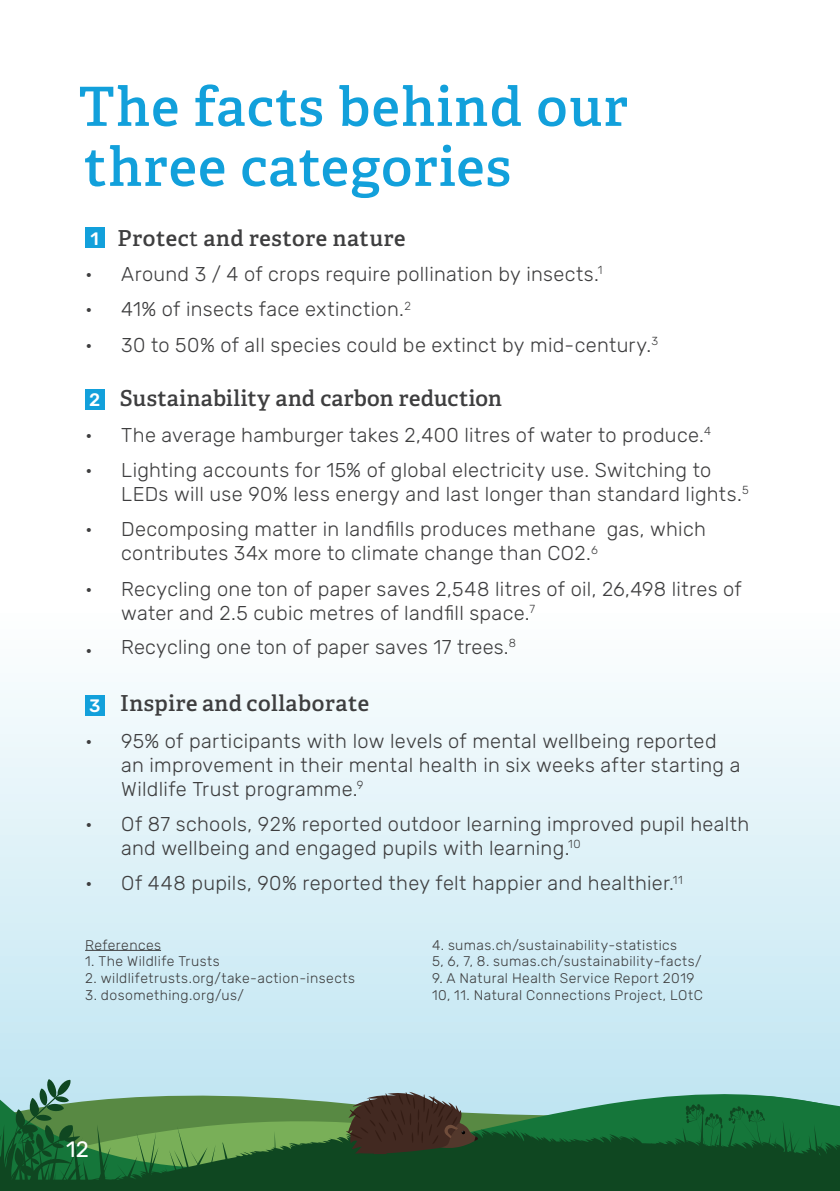
<style>
.page{position:relative;width:840px;height:1191px;background:#fff}
.page>*{position:absolute;margin:0;border:0;box-sizing:border-box;transform-origin:0 0}
.SlabText1{font:600 54px/60px "Adelle";letter-spacing:.025em;color:#12a0db}
.t1{font:22.2px "Rubik";color:#fff}
.t2{font:600 22px "Adelle";letter-spacing:.025em;color:#3e3e3f}
.t3{font:300 20px/24px "Rubik";letter-spacing:.015em;color:#3e3e3f}
.t4{font:500 18px "Rubik";color:#fff}
.t5{font:300 14px "Rubik";letter-spacing:.03em;color:#3e3e3f}
.s1{font-weight:400}
</style>
<div class="page">
<svg style="left:0;top:682px;width:839px;height:379px;background:#dcf0f7"></svg>
<svg style="left:0;top:1061px;width:577px;height:130px;background:#9ac3b6"></svg>
<svg style="left:0;top:1079px;width:137px;height:112px;background:#709f81"></svg>
<svg style="left:0;top:1128px;width:577px;height:59px;background:#266330"></svg>
<svg style="left:577px;top:1061px;width:262px;height:130px;background:#458466"></svg>
<svg style="left:346px;top:1091px;width:132px;height:63px;background:#534e43"></svg>
<hr style="left:85px;top:950px;width:76px;height:1px;background:#3e3e3f">
<div style="left:85px;top:227px;width:20px;height:21px;background:#12a0db"></div>
<div style="left:85px;top:389px;width:20px;height:21px;background:#12a0db"></div>
<div style="left:85px;top:695px;width:20px;height:21px;background:#12a0db"></div>
<p class="SlabText1" style="left:79px;top:77px;width:550px">The facts behind our three categories</p>
<p class="t2" style="left:117px;top:224px;width:289px">Protec<span class="s1">t</span> and restore nature</p>
<p class="t3" style="left:85px;top:263px;width:518px">• Around 3 / 4 of crops require pollination by insects.<sup>1</sup></p>
<p class="t3" style="left:85px;top:298px;width:327px">• 41% of insects face extinction.<sup>2</sup></p>
<p class="t3" style="left:85px;top:333px;width:574px">• 30 to 50% of all species could be extinct by mid-century.<sup>3</sup></p>
<p class="t2" style="left:120px;top:385px;width:383px">Sustainability and carbon reduction</p>
<p class="t3" style="left:85px;top:423px;width:627px">• The average hamburger takes 2,400 litres of water to produce.<sup>4</sup></p>
<p class="t3" style="left:121px;top:459px;width:629px;text-indent:-36px">• Lighting accounts for 15% of global electricity use. Switching to<br>LEDs will use 90% less energy and last longer than standard lights.<sup>5</sup></p>
<p class="t3" style="left:121px;top:518px;width:586px;text-indent:-36px">• Decomposing matter in landfills produces methane gas, which contributes 34x more to climate change than CO2.<sup>6</sup></p>
<p class="t3" style="left:121px;top:577px;width:621px;text-indent:-36px">• Recycling one ton of paper saves 2,548 litres of oil, 26,498 litres of water and 2.5 cubic metres of landfill space.<sup>7</sup></p>
<p class="t3" style="left:85px;top:639px;width:9px">•</p>
<p class="t3" style="left:121px;top:636px;width:396px">Recycling one ton of paper saves 17 trees.<sup>8</sup></p>
<p class="t4" style="left:90px;top:228px;width:10px">1</p>
<p class="t4" style="left:89px;top:389px;width:13px">2</p>
<p class="t4" style="left:89px;top:696px;width:13px">3</p>
<p class="t2" style="left:120px;top:689px;width:250px">Inspire and collaborate</p>
<p class="t3" style="left:121px;top:729px;width:620px;text-indent:-36px">• 95% of participants with low levels of mental wellbeing reported an improvement in their mental health in six weeks after starting a<br>Wildlife Trust programme.<sup>9</sup></p>
<p class="t3" style="left:121px;top:813px;width:629px;text-indent:-36px">• Of 87 schools, 92% reported outdoor learning improved pupil health and wellbeing and engaged pupils with learning.<sup>10</sup></p>
<p class="t3" style="left:85px;top:872px;width:598px">• Of 448 pupils, 90% reported they felt happier and healthier.<sup>11</sup></p>
<p class="t5" style="left:85px;top:934px;width:77px">References</p>
<p class="t5" style="left:85px;top:951px;width:136px">1. The Wildlife Trusts</p>
<p class="t5" style="left:85px;top:968px;width:271px">2. wildlifetrusts.org/take-action-insects</p>
<p class="t5" style="left:85px;top:985px;width:160px">3. dosomething.org/us/</p>
<p class="t1" style="left:66px;top:1133px;width:24px">12</p>
<p class="t5" style="left:432px;top:934px;width:246px">4. sumas.ch/sustainability-statistics</p>
<p class="t5" style="left:432px;top:951px;width:271px">5, 6, 7, 8. sumas.ch/sustainability-facts/</p>
<p class="t5" style="left:432px;top:968px;width:264px">9. A Natural Health Service Report 2019</p>
<p class="t5" style="left:432px;top:985px;width:272px">10, 11. Natural Connections Project, LOtC</p>
</div>
